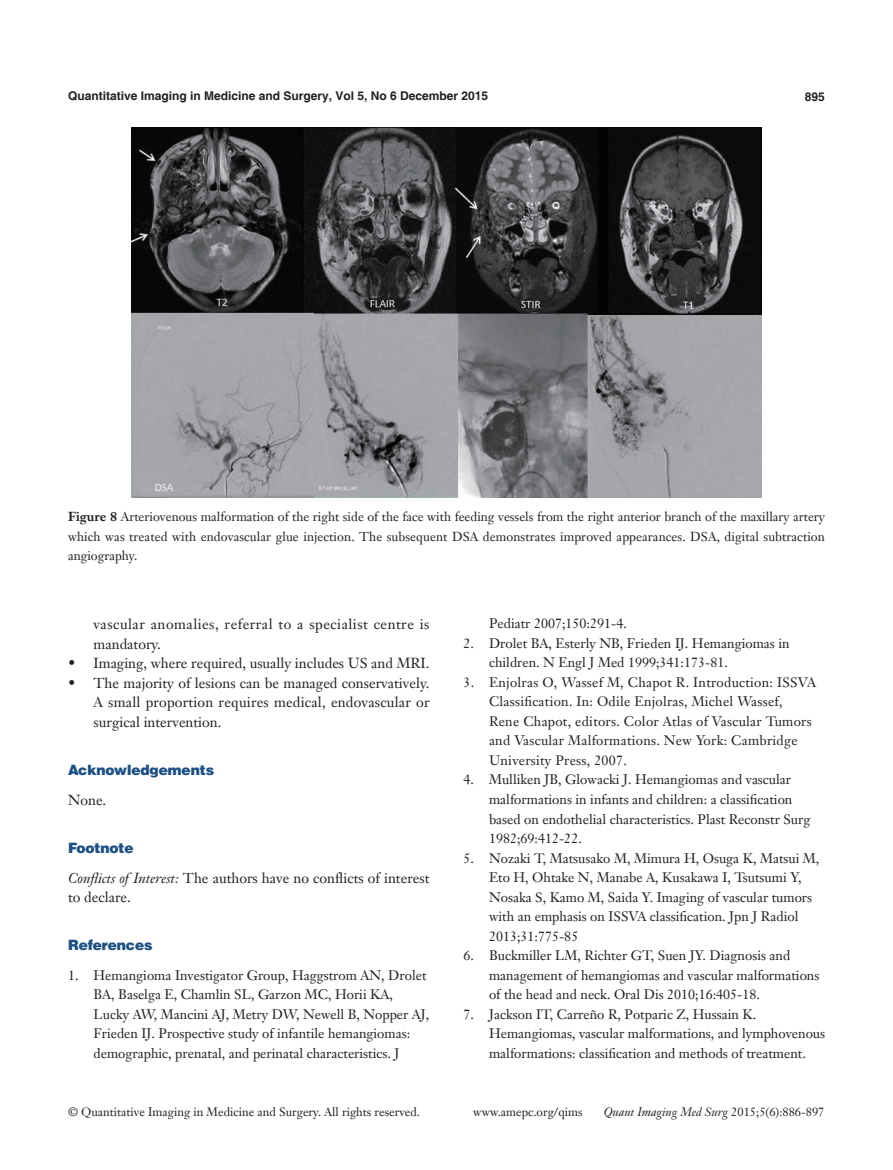
<style>
.page{position:relative;width:893px;height:1170px;background:#fff}
.page>*{position:absolute;margin:0;border:0;box-sizing:border-box;transform-origin:0 0}
.t1{font:14.25px/19.5px "Janson Text LT";color:#231f20;text-align:justify}
.t2{font:14.25px/19.5px "Janson Text LT";letter-spacing:.035em;color:#231f20}
.t3{font:900 14.25px "Helvetica";color:#1c5085}
.t4{font:13.5px/19.5px "Janson Text LT";color:#231f20}
.t5{font:13.5px/19.5px "Janson Text LT";letter-spacing:.02em;color:#231f20}
.t6{font:12.75px/19.5px "Janson Text LT";letter-spacing:.005em;color:#231f20;text-align:justify}
.t7{font:12px "Janson Text LT";color:#231f20}
.t8{font:700 12px "Helvetica";color:#231f20}
.t9{font:italic 12px "Janson Text LT";color:#231f20}
.s1{font-weight:700}
.s2{font-style:italic}
.s3{font-style:normal}
</style>
<div class="page">
<img style="left:132px;top:128px;width:629px;height:369px">
<p class="t8" style="left:68px;top:88px;width:422px">Quantitative Imaging in Medicine and Surgery, Vol 5, No 6 December 2015</p>
<p class="t8" style="left:805px;top:89px;width:22px">895</p>
<p class="t6" style="left:68px;top:507px;width:758px"><span class="s1">Figure 8</span> Arteriovenous malformation of the right side of the face with feeding vessels from the right anterior branch of the maxillary artery which was treated with endovascular glue injection. The subsequent DSA demonstrates improved appearances. DSA, digital subtraction angiography.</p>
<p class="t2" style="left:94px;top:614px;width:337px">vascular anomalies, referral to a specialist centre is mandatory.</p>
<p class="t1" style="left:68px;top:653px;width:363px">• Imaging, where required, usually includes US and MRI.</p>
<p class="t1" style="left:94px;top:672px;width:337px;text-indent:-26px">• The majority of lesions can be managed conservatively.<br>A small proportion requires medical, endovascular or surgical intervention.</p>
<p class="t3" style="left:68px;top:761px;width:148px">Acknowledgements</p>
<p class="t1" style="left:68px;top:789px;width:40px">None.</p>
<p class="t3" style="left:68px;top:839px;width:67px">Footnote</p>
<p class="t1" style="left:68px;top:867px;width:363px"><span class="s2">Conflicts of Interest:</span> The authors have no conflicts of interest to declare.</p>
<p class="t3" style="left:68px;top:935px;width:86px">References</p>
<p class="t4" style="left:94px;top:965px;width:337px;text-indent:-26px">1. Hemangioma Investigator Group, Haggstrom AN, Drolet BA, Baselga E, Chamlin SL, Garzon MC, Horii KA, Lucky AW, Mancini AJ, Metry DW, Newell B, Nopper AJ, Frieden IJ. Prospective study of infantile hemangiomas: demographic, prenatal, and perinatal characteristics. J</p>
<p class="t4" style="left:489px;top:614px;width:139px">Pediatr 2007;150:291-4.</p>
<p class="t4" style="left:489px;top:633px;width:302px;text-indent:-26px">2. Drolet BA, Esterly NB, Frieden IJ. Hemangiomas in children. N Engl J Med 1999;341:173-81.</p>
<p class="t5" style="left:489px;top:672px;width:329px;text-indent:-26px">3. Enjolras O, Wassef M, Chapot R. Introduction: ISSVA Classification. In: Odile Enjolras, Michel Wassef, Rene Chapot, editors. Color Atlas of Vascular Tumors and Vascular Malformations. New York: Cambridge University Press, 2007.</p>
<p class="t4" style="left:489px;top:769px;width:323px;text-indent:-26px">4. Mulliken JB, Glowacki J. Hemangiomas and vascular malformations in infants and children: a classification based on endothelial characteristics. Plast Reconstr Surg 1982;69:412-22.</p>
<p class="t4" style="left:489px;top:847px;width:332px;text-indent:-26px">5. Nozaki T, Matsusako M, Mimura H, Osuga K, Matsui M, Eto H, Ohtake N, Manabe A, Kusakawa I, Tsutsumi Y, Nosaka S, Kamo M, Saida Y. Imaging of vascular tumors with an emphasis on ISSVA classification. Jpn J Radiol 2013;31:775-85</p>
<p class="t4" style="left:489px;top:945px;width:332px;text-indent:-26px">6. Buckmiller LM, Richter GT, Suen JY. Diagnosis and management of hemangiomas and vascular malformations of the head and neck. Oral Dis 2010;16:405-18.</p>
<p class="t4" style="left:489px;top:1003px;width:338px;text-indent:-26px">7. Jackson IT, Carreño R, Potparic Z, Hussain K.<br>Hemangiomas, vascular malformations, and lymphovenous malformations: classification and methods of treatment.</p>
<p class="t7" style="left:68px;top:1104px;width:354px">© Quantitative Imaging in Medicine and Surgery. All rights reserved.</p>
<p class="t7" style="left:473px;top:1104px;width:111px">www.amepc.org/qims</p>
<p class="t9" style="left:604px;top:1104px;width:222px">Quant Imaging Med Surg <span class="s3">2015;5(6):886-897</span></p>
</div>
